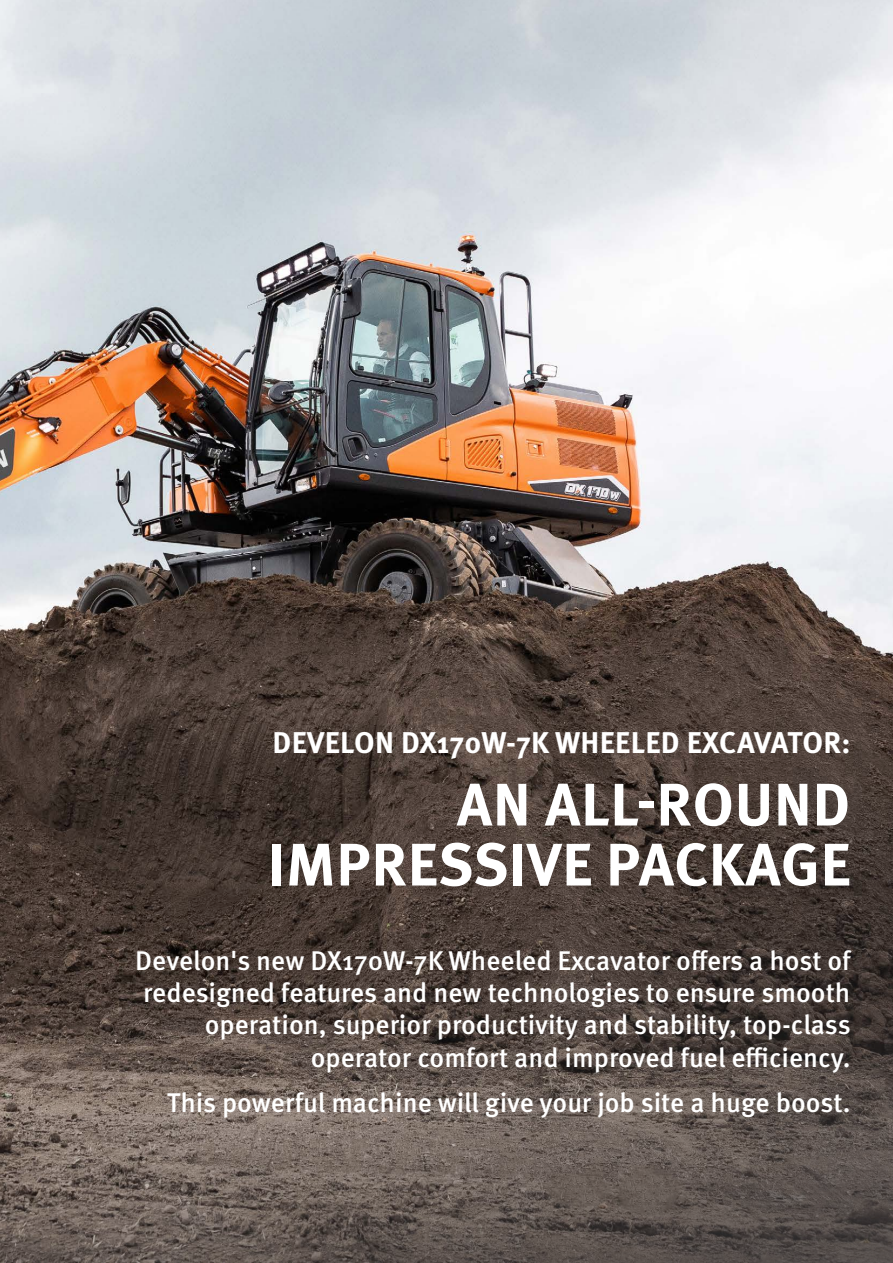
<style>
.page{position:relative;width:893px;height:1263px;background:#fff}
.page>*{position:absolute;margin:0;border:0;box-sizing:border-box;transform-origin:0 0}
.t1{font:700 60px/60px "Meta Pro";letter-spacing:.01em;color:#fff;text-align:right}
.t2{font:700 30px "Meta Pro";letter-spacing:.01em;color:#fff}
.t3{font:500 27px/32.4px "Meta Pro";color:#fff;text-align:right}
</style>
<div class="page">
<img style="left:0;top:0;width:893px;height:640px">
<svg style="left:0;top:640px;width:893px;height:623px;background:#544841"></svg>
<p class="t2" style="left:273px;top:719px;width:579px">DEVELON DX170W-7K WHEELED EXCAVATOR:</p>
<h1 class="t1" style="left:268px;top:771px;width:585px">AN ALL-ROUND<br>IMPRESSIVE PACKAGE</h1>
<p class="t3" style="left:135px;top:942px;width:717px">Develon's new DX170W-7K Wheeled Excavator offers a host of redesigned features and new technologies to ensure smooth operation, superior productivity and stability, top-class operator comfort and improved fuel efficiency.</p>
<p class="t3" style="left:167px;top:1085px;width:685px">This powerful machine will give your job site a huge boost.</p>
</div>
